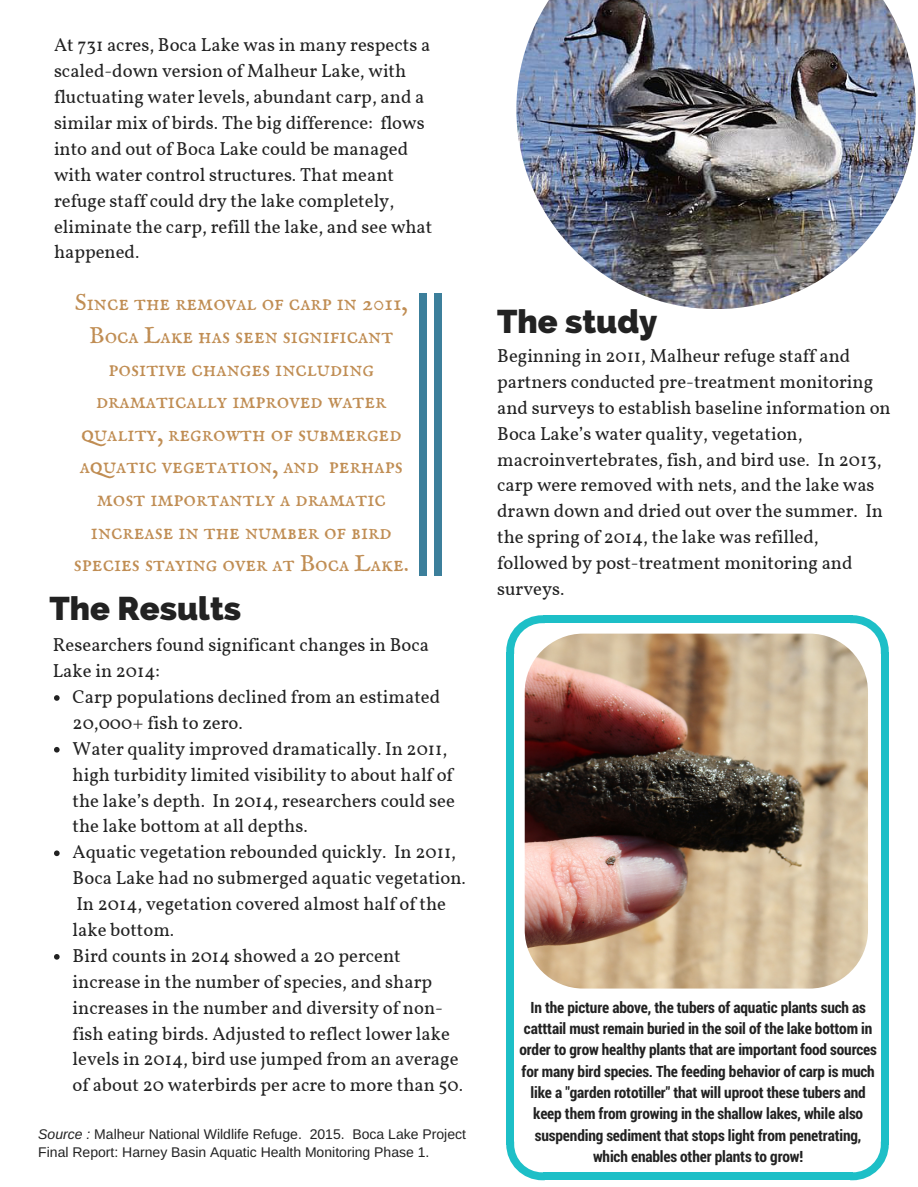
<style>
.page{position:relative;width:918px;height:1187px;background:#fff}
.page>*{position:absolute;margin:0;border:0;box-sizing:border-box;transform-origin:0 0}
.t1{font:800 32.7px "Raleway";color:#222}
.t2{font:23.4px/32.7px "IM FELL English SC";color:#c08d53;text-align:center}
.t3{font:18.75px/25.8px "Vollkorn";color:#222}
.t4{font:700 15.6px/21.3px "Roboto Condensed";letter-spacing:-.01em;color:#222;text-align:center}
.t5{font:13.95px/18px "Arimo";color:#222}
.s1{font-style:italic}
</style>
<div class="page">
<svg style="left:54px;top:695px;width:6px;height:5px"></svg>
<svg style="left:54px;top:747px;width:6px;height:5px"></svg>
<svg style="left:54px;top:850px;width:6px;height:6px"></svg>
<svg style="left:54px;top:954px;width:6px;height:5px"></svg>
<svg style="left:506px;top:615px;width:39px;height:39px"></svg>
<svg style="left:850px;top:615px;width:39px;height:39px"></svg>
<div style="left:543px;top:615px;width:309px;height:8px;background:#1dbfc7"></div>
<div style="left:506px;top:652px;width:8px;height:492px;background:#1dbfc7"></div>
<div style="left:543px;top:1172px;width:309px;height:8px;background:#1dbfc7"></div>
<svg style="left:506px;top:1141px;width:37px;height:39px"></svg>
<div style="left:881px;top:652px;width:8px;height:492px;background:#1dbfc7"></div>
<svg style="left:852px;top:1141px;width:37px;height:39px"></svg>
<img style="left:525px;top:634px;width:343px;height:354px;border-radius:59px">
<div style="left:419px;top:293px;width:8px;height:282px;background:#3c7f9b"></div>
<div style="left:435px;top:293px;width:7px;height:282px;background:#3c7f9b"></div>
<img style="left:516px;top:0;width:400px;height:309px">
<p class="t3" style="left:54px;top:32px;width:380px">At 731 acres, Boca Lake was in many respects a scaled-down version of Malheur Lake, with fluctuating water levels, abundant carp, and a similar mix of birds. The big difference: flows into and out of Boca Lake could be managed with water control structures. That meant refuge staff could dry the lake completely, eliminate the carp, refill the lake, and see what happened.</p>
<p class="t2" style="left:74px;top:287px;width:336px">Since the removal of carp in 2011,<br>Boca Lake has seen significant positive changes including dramatically improved water quality, regrowth of submerged aquatic vegetation, and perhaps most importantly a dramatic increase in the number of bird species staying over at Boca Lake.</p>
<h1 class="t1" style="left:50px;top:589px;width:193px">The Results</h1>
<p class="t3" style="left:53px;top:631px;width:378px">Researchers found significant changes in Boca<br>Lake in 2014:</p>
<p class="t3" style="left:73px;top:683px;width:395px">Carp populations declined from an estimated 20,000+ fish to zero.<br>Water quality improved dramatically. In 2011, high turbidity limited visibility to about half of the lake’s depth. In 2014, researchers could see the lake bottom at all depths.<br>Aquatic vegetation rebounded quickly. In 2011, Boca Lake had no submerged aquatic vegetation.<br>In 2014, vegetation covered almost half of the lake bottom.<br>Bird counts in 2014 showed a 20 percent increase in the number of species, and sharp increases in the number and diversity of non&shy;fish eating birds. Adjusted to reflect lower lake levels in 2014, bird use jumped from an average of about 20 waterbirds per acre to more than 50.</p>
<p class="t5" style="left:38px;top:1124px;width:429px"><span class="s1">Source :</span> Malheur National Wildlife Refuge. 2015. Boca Lake Project<br>Final Report: Harney Basin Aquatic Health Monitoring Phase 1.</p>
<h1 class="t1" style="left:497px;top:302px;width:161px">The study</h1>
<p class="t3" style="left:497px;top:342px;width:395px">Beginning in 2011, Malheur refuge staff and partners conducted pre-treatment monitoring and surveys to establish baseline information on Boca Lake’s water quality, vegetation, macroinvertebrates, fish, and bird use. In 2013, carp were removed with nets, and the lake was drawn down and dried out over the summer. In the spring of 2014, the lake was refilled, followed by post-treatment monitoring and surveys.</p>
<p class="t4" style="left:519px;top:995px;width:359px">In the picture above, the tubers of aquatic plants such as catttail must remain buried in the soil of the lake bottom in order to grow healthy plants that are important food sources for many bird species. The feeding behavior of carp is much like a "garden rototiller" that will uproot these tubers and keep them from growing in the shallow lakes, while also suspending sediment that stops light from penetrating, which enables other plants to grow!</p>
</div>
